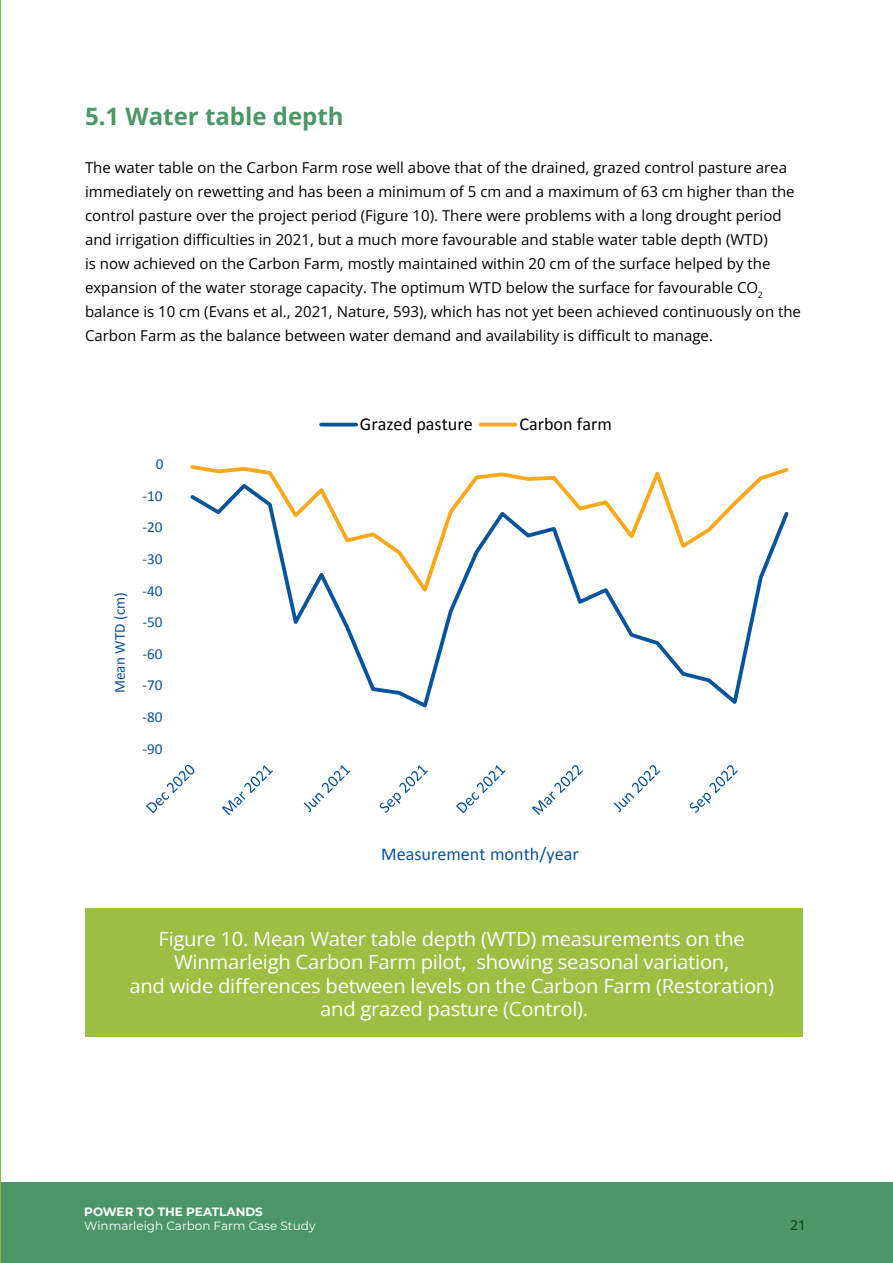
<style>
.page{position:relative;width:893px;height:1263px;background:#fff}
.page>*{position:absolute;margin:0;border:0;box-sizing:border-box;transform-origin:0 0}
.t1{font:700 24px "Open Sans";color:#4b9767}
.t2{font:19.5px/23.4px "Open Sans";letter-spacing:-.015em;color:#fff;text-align:center;scale:1.04 1}
.t3{font:18.15px "Calibri";color:#000}
.t4{font:18.15px "Calibri";color:#08539c}
.t5{font:15.15px "Calibri";color:#08539c}
.t6{font:15px/24px "Open Sans";color:#000}
.t7{font:500 13.5px "Open Sans";color:#15481b}
.t8{font:12px "Montserrat";color:#fff}
.t9{font:700 12px "Montserrat";color:#fff}
</style>
<div class="page">
<div style="left:0;top:1182px;width:893px;height:81px;background:#4b9767"></div>
<hr style="left:0;top:0;width:1px;height:1263px;background:#89b747">
<div style="left:85px;top:908px;width:717px;height:129px;background:#9cbf43"></div>
<svg style="left:288px;top:598px;width:471px;height:110px"></svg>
<svg style="left:190px;top:465px;width:599px;height:133px"></svg>
<svg style="left:146px;top:765px;width:48px;height:48px"></svg>
<svg style="left:222px;top:765px;width:51px;height:50px"></svg>
<svg style="left:304px;top:765px;width:47px;height:47px"></svg>
<svg style="left:380px;top:765px;width:48px;height:48px"></svg>
<svg style="left:456px;top:765px;width:49px;height:48px"></svg>
<svg style="left:532px;top:765px;width:51px;height:50px"></svg>
<svg style="left:614px;top:765px;width:46px;height:47px"></svg>
<svg style="left:690px;top:765px;width:48px;height:48px"></svg>
<hr style="left:321px;top:423px;width:35px;height:3px;background:#08539c">
<hr style="left:481px;top:423px;width:34px;height:3px;background:#faa819">
<h1 class="t1" style="left:85px;top:99px;width:260px">5.1 Water table depth</h1>
<p class="t6" style="left:85px;top:155px;width:717px">The water table on the Carbon Farm rose well above that of the drained, grazed control pasture area immediately on rewetting and has been a minimum of 5 cm and a maximum of 63 cm higher than the control pasture over the project period (Figure 10). There were problems with a long drought period and irrigation difficulties in 2021, but a much more favourable and stable water table depth (WTD)<br>is now achieved on the Carbon Farm, mostly maintained within 20 cm of the surface helped by the expansion of the water storage capacity. The optimum WTD below the surface for favourable CO<sub>2 </sub>balance is 10 cm (Evans et al., 2021, Nature, 593), which has not yet been achieved continuously on the Carbon Farm as the balance between water demand and availability is difficult to manage.</p>
<p class="t5" style="left:109px;top:693px;width:102px;rotate:-90deg">Mean WTD (cm)</p>
<p class="t5" style="left:156px;top:453px;width:9px">0</p>
<p class="t5" style="left:143px;top:485px;width:22px">-10</p>
<p class="t5" style="left:143px;top:517px;width:22px">-20</p>
<p class="t5" style="left:143px;top:548px;width:22px">-30</p>
<p class="t5" style="left:143px;top:580px;width:22px">-40</p>
<p class="t5" style="left:143px;top:612px;width:22px">-50</p>
<p class="t5" style="left:143px;top:643px;width:22px">-60</p>
<p class="t5" style="left:143px;top:675px;width:22px">-70</p>
<p class="t5" style="left:143px;top:706px;width:22px">-80</p>
<p class="t5" style="left:143px;top:738px;width:22px">-90</p>
<p class="t3" style="left:360px;top:411px;width:114px">Grazed pasture</p>
<p class="t3" style="left:519px;top:411px;width:94px">Carbon farm</p>
<p class="t4" style="left:381px;top:841px;width:199px">Measurement month/year</p>
<h2 class="t2" style="left:129px;top:926px;width:621px">Figure 10. Mean Water table depth (WTD) measurements on the Winmarleigh Carbon Farm pilot, showing seasonal variation,<br>and wide differences between levels on the Carbon Farm (Restoration) and grazed pasture (Control).</h2>
<p class="t9" style="left:84px;top:1203px;width:180px">POWER TO THE PEATLANDS</p>
<p class="t8" style="left:84px;top:1218px;width:233px">Winmarleigh Carbon Farm Case Study</p>
<p class="t7" style="left:791px;top:1215px;width:17px">21</p>
</div>
